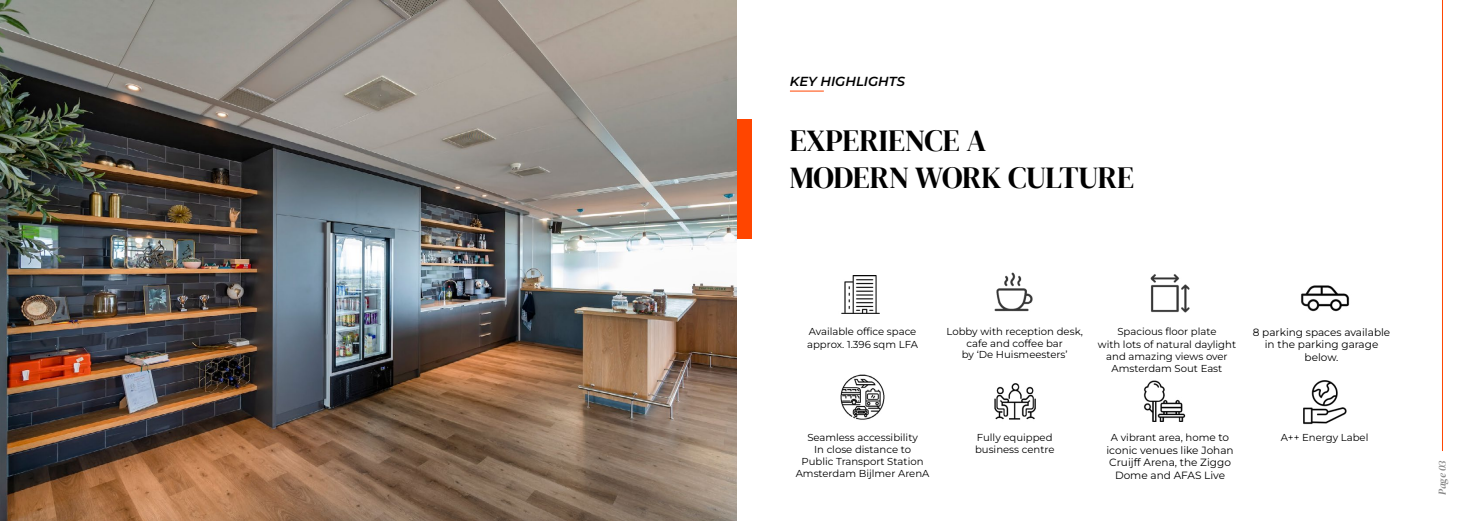
<style>
.page{position:relative;width:1474px;height:521px;background:#fff}
.page>*{position:absolute;margin:0;border:0;box-sizing:border-box;transform-origin:0 0}
.t1{font:30.62px/36.8px "DM Serif Display";letter-spacing:-.01em;color:#000}
.t2{font:italic 600 13.12px "Montserrat";color:#000}
.t3{font:10.5px/12.6px "Montserrat";color:#000;text-align:center}
.t4{font:italic 10.5px "DM Serif Display";color:#878787}
.t5{font:10.06px/12.1px "Montserrat";color:#000;text-align:center}
.s1{font-size:10.5px}
</style>
<div class="page">
<hr style="left:1441px;top:0;width:1px;height:451px;background:#ff4500">
<div style="left:737px;top:119px;width:15px;height:120px;background:#ff4500"></div>
<img style="left:840px;top:374px;width:45px;height:46px">
<img style="left:841px;top:276px;width:39px;height:37px">
<img style="left:994px;top:272px;width:39px;height:40px">
<img style="left:1150px;top:274px;width:40px;height:39px">
<img style="left:1143px;top:380px;width:43px;height:42px">
<img style="left:1303px;top:380px;width:44px;height:45px">
<img style="left:994px;top:383px;width:42px;height:37px">
<hr style="left:790px;top:91px;width:33px;height:1px;background:#ff4500">
<img style="left:0;top:1px;width:737px;height:520px">
<img style="left:1301px;top:285px;width:49px;height:27px">
<h2 class="t2" style="left:790px;top:72px;width:117px">KEY HIGHLIGHTS</h2>
<h1 class="t1" style="left:790px;top:123px;width:346px">EXPERIENCE A<br>MODERN WORK CULTURE</h1>
<p class="t5" style="left:807px;top:326px;width:112px;text-align:left">Available office space approx. 1.396 sqm LFA</p>
<p class="t5" style="left:946px;top:326px;width:138px;line-height:11.4px">Lobby with reception desk, cafe and coffee bar<br>by ‘De Huismeesters’</p>
<p class="t5" style="left:1097px;top:326px;width:140px">Spacious floor plate<br>with lots of natural daylight and amazing views over<br>Amsterdam Sout East</p>
<p class="t3" style="left:1252px;top:325px;width:139px">8 parking spaces available in the parking garage below.</p>
<p class="t5" style="left:795px;top:431px;width:135px">Seamless accessibility<br>In close distance to<br>Public Transport Station<br>Amsterdam Bijlmer ArenA</p>
<p class="t5" style="left:975px;top:431px;width:81px;text-align:left">Fully equipped business centre</p>
<p class="t5" style="left:1110px;top:431px;width:120px">A vibrant area, hom<span class="s1">e to</span></p>
<p class="t3" style="left:1106px;top:443px;width:129px">iconic venues like Johan<br>Cruijff Arena, the Ziggo<br>Dome and AFAS Live</p>
<p class="t5" style="left:1280px;top:431px;width:89px">A++ Energy Label</p>
<p class="t4" style="left:1435px;top:495px;width:36px;rotate:-90deg">Page 03</p>
</div>
